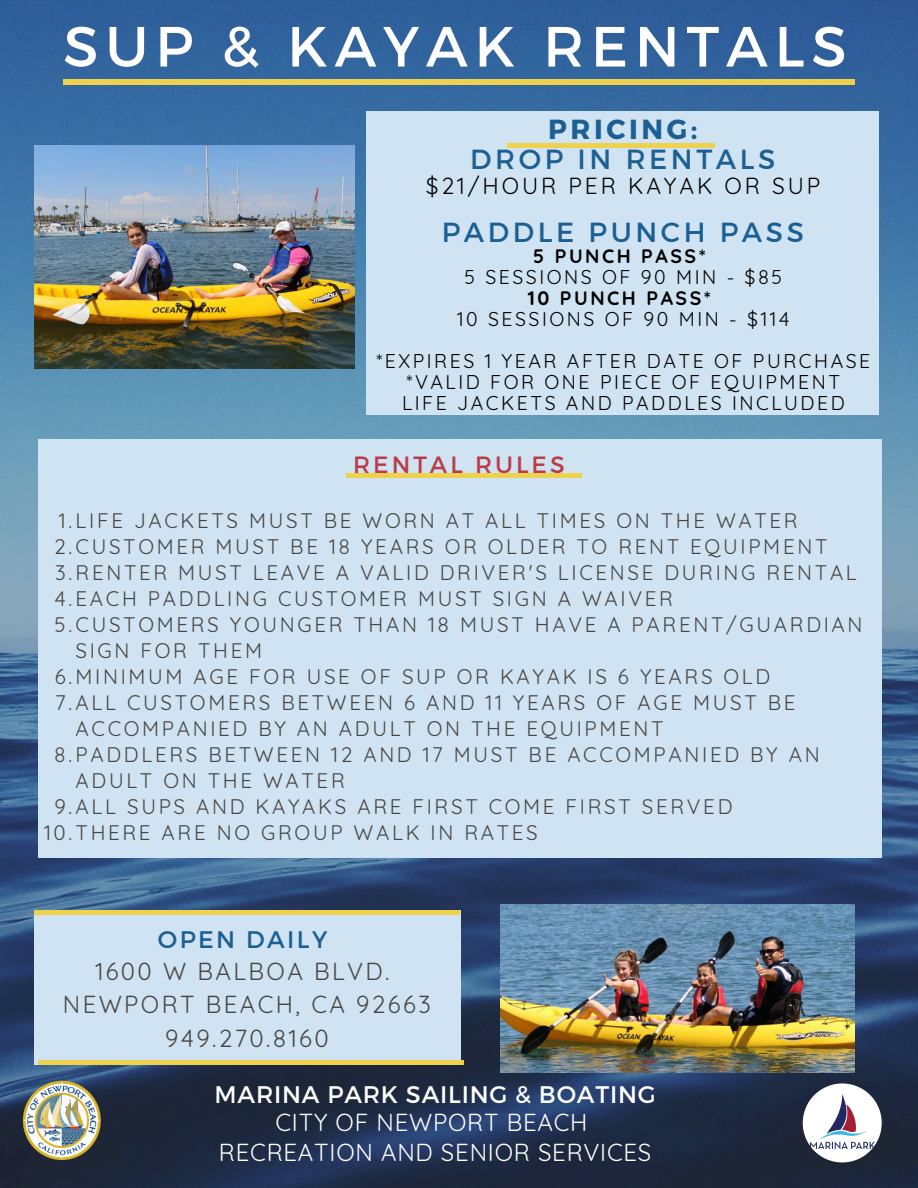
<style>
.page{position:relative;width:918px;height:1188px;background:#fff}
.page>*{position:absolute;margin:0;border:0;box-sizing:border-box;transform-origin:0 0}
.t1{font:56.55px "Montserrat";letter-spacing:.12em;color:#fff}
.t2{font:27.6px/30.6px "Montserrat";letter-spacing:.13em;color:#1c5f92;text-align:center}
.t3{font:24px/29.1px "Quicksand";letter-spacing:.035em;color:#fff;text-align:center}
.t4{font:24px/33px "Quicksand";letter-spacing:.1em;color:#474543;text-align:center}
.t5{font:23.55px "Montserrat";letter-spacing:.13em;color:#bb3c48}
.t6{font:22.65px "Quicksand";letter-spacing:.13em;color:#000}
.t7{font:20.55px/26px "Quicksand";letter-spacing:.13em;color:#474543}
.t8{font:19.5px/21px "Quicksand";letter-spacing:.13em;color:#000;text-align:center}
.s1{font-weight:700}
.s2{font-family:"Montserrat";color:#1c5f92}
.s3{font-family:"Montserrat"}
</style>
<div class="page">
<img style="left:0;top:0;width:918px;height:1188px">
<img style="left:500px;top:904px;width:354px;height:169px">
<div style="left:34px;top:910px;width:426px;height:154px;background:#cfe3f2"></div>
<img style="left:17px;top:1079px;width:92px;height:85px">
<div style="left:367px;top:111px;width:512px;height:304px;background:#cfe3f2"></div>
<svg style="left:803px;top:1083px;width:79px;height:79px"></svg>
<div style="left:34px;top:910px;width:426px;height:5px;background:#eed14d"></div>
<hr style="left:39px;top:1060px;width:425px;height:4px;background:#eed14d">
<div style="left:63px;top:80px;width:792px;height:5px;background:#eed14d"></div>
<div style="left:39px;top:439px;width:843px;height:419px;background:#cfe3f2"></div>
<div style="left:507px;top:143px;width:208px;height:5px;background:#eed14d"></div>
<hr style="left:347px;top:473px;width:235px;height:4px;background:#eed14d">
<img style="left:34px;top:145px;width:321px;height:223px">
<img style="left:810px;top:1094px;width:64px;height:54px">
<p class="t1" style="left:63px;top:10px;width:785px">SUP &amp; KAYAK RENTALS</p>
<p class="t2" style="left:470px;top:112px;width:307px"><span class="s1">PRICING:<br></span>DROP IN RENTALS</p>
<p class="t6" style="left:426px;top:171px;width:396px">$21/HOUR PER KAYAK OR SUP</p>
<h2 class="t2" style="left:442px;top:215px;width:364px">PADDLE PUNCH PASS</h2>
<h2 class="t8" style="left:457px;top:245px;width:334px"><span class="s1">5 PUNCH PASS*<br></span>5 SESSIONS OF 90 MIN - $85<br><span class="s1">10 PUNCH PASS*<br></span>10 SESSIONS OF 90 MIN - $114</h2>
<h3 class="t8" style="left:376px;top:350px;width:495px">*EXPIRES 1 YEAR AFTER DATE OF PURCHASE *VALID FOR ONE PIECE OF EQUIPMENT<br>LIFE JACKETS AND PADDLES INCLUDED</h3>
<h3 class="t5" style="left:353px;top:449px;width:213px">RENTAL RULES</h3>
<p class="t7" style="left:59px;top:507px;width:740px">1.LIFE JACKETS MUST BE WORN AT ALL TIMES ON THE WATER</p>
<h2 class="t7" style="left:54px;top:533px;width:775px">2.CUSTOMER MUST BE 18 YEARS OR OLDER TO RENT EQUIPMENT</h2>
<p class="t7" style="left:55px;top:559px;width:803px">3.RENTER MUST LEAVE A VALID DRIVER'S LICENSE DURING RENTAL</p>
<p class="t7" style="left:54px;top:585px;width:620px">4.EACH PADDLING CUSTOMER MUST SIGN A WAIVER</p>
<p class="t7" style="left:76px;top:611px;width:789px;text-indent:-21px">5.CUSTOMERS YOUNGER THAN 18 MUST HAVE A PARENT/GUARDIAN<br>SIGN FOR THEM</p>
<p class="t7" style="left:55px;top:663px;width:717px">6.MINIMUM AGE FOR USE OF SUP OR KAYAK IS 6 YEARS OLD</p>
<p class="t7" style="left:76px;top:689px;width:721px;text-indent:-20px">7.ALL CUSTOMERS BETWEEN 6 AND 11 YEARS OF AGE MUST BE<br>ACCOMPANIED BY AN ADULT ON THE EQUIPMENT</p>
<p class="t7" style="left:76px;top:741px;width:746px;text-indent:-21px">8.PADDLERS BETWEEN 12 AND 17 MUST BE ACCOMPANIED BY AN<br>ADULT ON THE WATER</p>
<p class="t7" style="left:54px;top:793px;width:680px">9.ALL SUPS AND KAYAKS ARE FIRST COME FIRST SERVED</p>
<p class="t7" style="left:44px;top:819px;width:495px">10.THERE ARE NO GROUP WALK IN RATES</p>
<p class="t4" style="left:63px;top:922px;width:369px"><span class="s2">OPEN DAILY<br></span>1600 W BALBOA BLVD.<br>NEWPORT BEACH, CA 92663<br>949.270.8160</p>
<p class="t3" style="left:215px;top:1079px;width:443px"><span class="s3">MARINA PARK SAILING &amp; BOATING<br></span>CITY OF NEWPORT BEACH<br>RECREATION AND SENIOR SERVICES</p>
</div>
